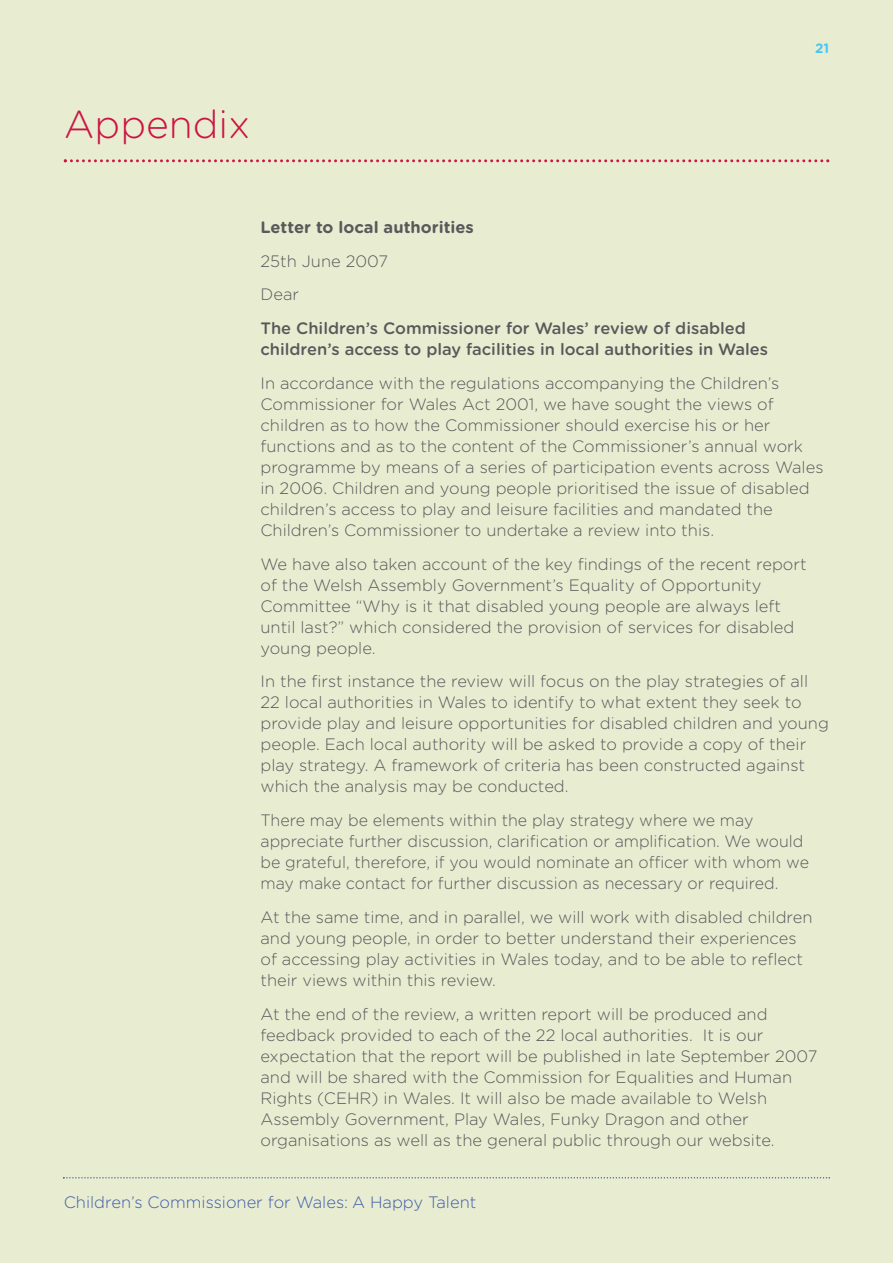
<style>
.page{position:relative;width:893px;height:1263px;background:#fff}
.page>*{position:absolute;margin:0;border:0;box-sizing:border-box;transform-origin:0 0}
.t1{font:300 39px "Gotham Rounded";color:#cc1543}
.t2{font:300 16.5px/21px "Gotham Rounded";color:#58595b}
.t3{font:500 16.5px/21px "Gotham Rounded";color:#58595b}
.t4{font:300 16.5px "Gotham Rounded";color:#405caa}
.t5{font:700 16.5px "Gotham Rounded";color:#58595b}
.t6{font:700 13.5px "Gotham Rounded";color:#44c8f5}
</style>
<div class="page">
<div style="left:0;top:0;width:892px;height:1263px;background:#e8edd1"></div>
<svg style="left:64px;top:159px;width:765px;height:3px"></svg>
<svg style="left:63px;top:1177px;width:767px;height:2px"></svg>
<h1 class="t1" style="left:64px;top:110px;width:188px">Appendix</h1>
<p class="t6" style="left:815px;top:43px;width:16px">21</p>
<p class="t5" style="left:260px;top:221px;width:215px">Letter to local authorities</p>
<p class="t2" style="left:260px;top:245px;width:129px;line-height:33.8px">25th June 2007<br>Dear</p>
<p class="t3" style="left:260px;top:319px;width:509px">The Children’s Commissioner for Wales’ review of disabled children’s access to play facilities in local authorities in Wales</p>
<p class="t2" style="left:260px;top:374px;width:564px">In accordance with the regulations accompanying the Children’s Commissioner for Wales Act 2001, we have sought the views of children as to how the Commissioner should exercise his or her functions and as to the content of the Commissioner’s annual work programme by means of a series of participation events across Wales in 2006. Children and young people prioritised the issue of disabled children’s access to play and leisure facilities and mandated the Children’s Commissioner to undertake a review into this.</p>
<p class="t2" style="left:260px;top:554px;width:548px">We have also taken account of the key findings of the recent report of the Welsh Assembly Government’s Equality of Opportunity Committee “Why is it that disabled young people are always left until last?” which considered the provision of services for disabled young people.</p>
<p class="t2" style="left:260px;top:672px;width:570px">In the first instance the review will focus on the play strategies of all 22 local authorities in Wales to identify to what extent they seek to provide play and leisure opportunities for disabled children and young people. Each local authority will be asked to provide a copy of their play strategy. A framework of criteria has been constructed against which the analysis may be conducted.</p>
<p class="t2" style="left:260px;top:811px;width:550px">There may be elements within the play strategy where we may appreciate further discussion, clarification or amplification. We would be grateful, therefore, if you would nominate an officer with whom we may make contact for further discussion as necessary or required.</p>
<p class="t2" style="left:260px;top:908px;width:553px">At the same time, and in parallel, we will work with disabled children and young people, in order to better understand their experiences of accessing play activities in Wales today, and to be able to reflect their views within this review.</p>
<p class="t2" style="left:260px;top:1004px;width:558px">At the end of the review, a written report will be produced and feedback provided to each of the 22 local authorities. It is our expectation that the report will be published in late September 2007 and will be shared with the Commission for Equalities and Human Rights (CEHR) in Wales. It will also be made available to Welsh Assembly Government, Play Wales, Funky Dragon and other organisations as well as the general public through our website.</p>
<p class="t4" style="left:64px;top:1196px;width:414px">Children’s Commissioner for Wales: A Happy Talent</p>
</div>
